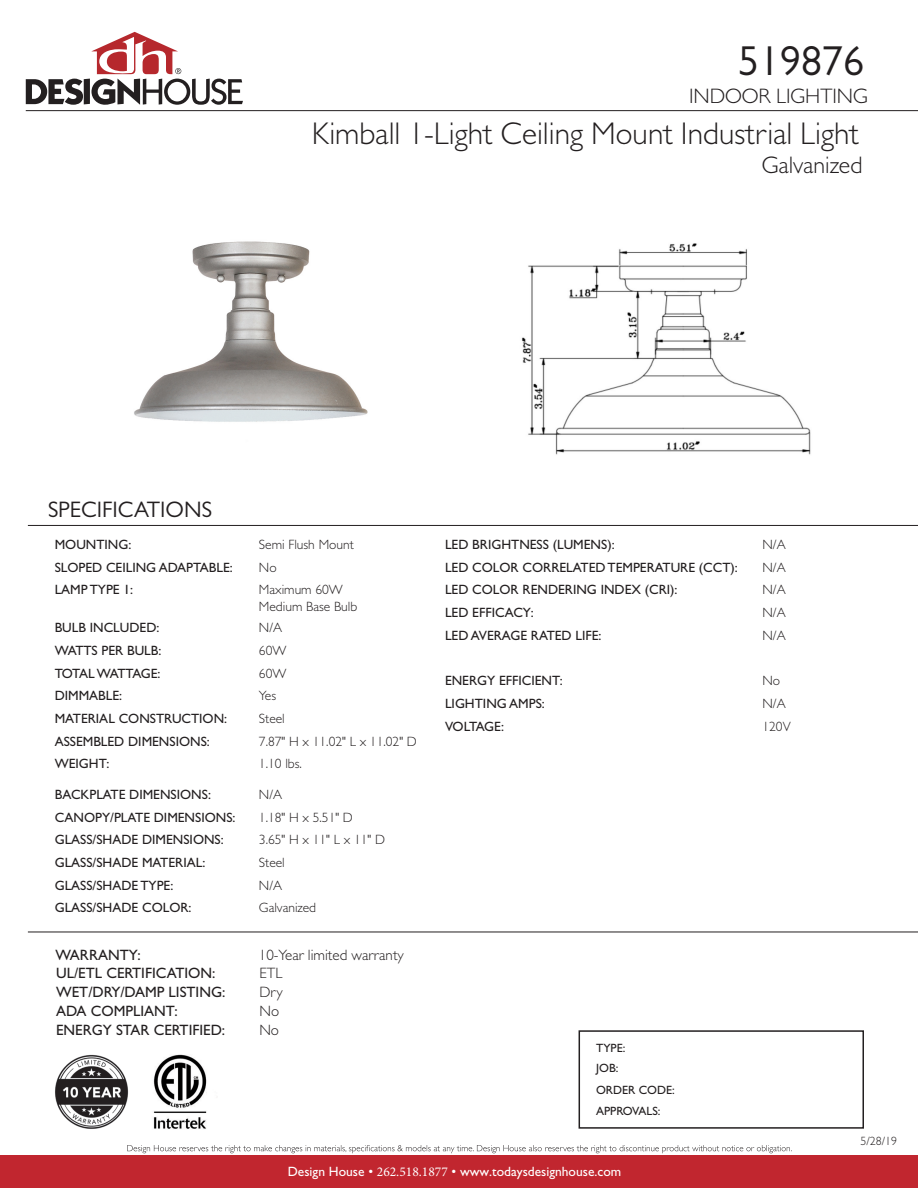
<style>
.page{position:relative;width:918px;height:1188px;background:#fff}
.page>*{position:absolute;margin:0;border:0;box-sizing:border-box;transform-origin:0 0}
.t1{font:42px "Gill Sans";color:#231f20}
.t2{font:300 31.5px "Gill Sans";color:#231f20}
.t3{font:300 24px "Gill Sans";color:#231f20}
.t4{font:22.5px "Gill Sans";color:#231f20}
.t5{font:300 21px "Gill Sans";color:#231f20}
.t6{font:15px/18.9px "Gill Sans Std";color:#231f20}
.t7{font:300 15px/18.9px "Gill Sans Std";color:#231f20}
.t8{font:13.5px "Gill Sans Std";color:#231f20}
.t9{font:300 13.5px/16.2px "Gill Sans Std";color:#231f20}
.t10{font:13.5px "Gill Sans Std";color:#fff}
.t11{font:13.5px "Gill Sans Std";letter-spacing:-.065em;color:#231f20}
.t12{font:13.5px "Gill Sans Std";letter-spacing:-.04em;color:#231f20}
.t13{font:12px/19.5px "Gill Sans Std";color:#231f20}
.t14{font:300 12px "Gill Sans";color:#231f20}
.s1{font-family:"Minion Pro"}
</style>
<div class="page">
<div style="left:0;top:1156px;width:918px;height:32px;background:#c1262f"></div>
<svg style="left:26px;top:32px;width:217px;height:73px"></svg>
<svg style="left:127px;top:1145px;width:665px;height:8px"></svg>
<div style="left:579px;top:1030px;width:285px;height:99px;border:2px solid #231f20"></div>
<hr style="left:26px;top:110px;width:892px;height:1px;background:#231f20">
<hr style="left:28px;top:525px;width:890px;height:1px;background:#231f20">
<img style="left:55px;top:1055px;width:74px;height:74px">
<img style="left:153px;top:1055px;width:54px;height:74px">
<img style="left:134px;top:241px;width:234px;height:181px">
<img style="left:521px;top:243px;width:290px;height:212px">
<hr style="left:28px;top:932px;width:890px;height:1px;background:#231f20">
<h1 class="t1" style="left:738px;top:37px;width:127px">519876</h1>
<h3 class="t5" style="left:689px;top:83px;width:180px">INDOOR LIGHTING</h3>
<h2 class="t2" style="left:312px;top:114px;width:549px">Kimball 1-Light Ceiling Mount Industrial Light</h2>
<h3 class="t3" style="left:762px;top:151px;width:102px">Galvanized</h3>
<h3 class="t4" style="left:48px;top:497px;width:166px">SPECIFICATIONS</h3>
<p class="t8" style="left:55px;top:537px;width:78px">MOUNTING:</p>
<p class="t9" style="left:259px;top:536px;width:96px">Semi Flush Mount</p>
<p class="t8" style="left:55px;top:559px;width:180px">SLOPED CEILING ADAPTABLE:</p>
<p class="t9" style="left:259px;top:559px;width:19px">No</p>
<p class="t8" style="left:55px;top:582px;width:80px">LAMP TYPE 1:</p>
<p class="t9" style="left:259px;top:582px;width:100px">Maximum 60W<br>Medium Base Bulb</p>
<p class="t8" style="left:55px;top:620px;width:106px">BULB INCLUDED:</p>
<p class="t9" style="left:259px;top:620px;width:25px">N/A</p>
<p class="t8" style="left:55px;top:643px;width:108px">WATTS PER BULB:</p>
<p class="t9" style="left:259px;top:642px;width:29px">60W</p>
<p class="t11" style="left:55px;top:665px;width:107px">TOTAL WATTAGE:</p>
<p class="t9" style="left:259px;top:665px;width:29px">60W</p>
<p class="t8" style="left:55px;top:688px;width:69px">DIMMABLE:</p>
<p class="t9" style="left:259px;top:688px;width:19px">Yes</p>
<p class="t8" style="left:55px;top:711px;width:174px">MATERIAL CONSTRUCTION:</p>
<p class="t9" style="left:259px;top:711px;width:27px">Steel</p>
<p class="t8" style="left:55px;top:733px;width:157px">ASSEMBLED DIMENSIONS:</p>
<p class="t9" style="left:259px;top:733px;width:159px">7.87" H x 11.02" L x 11.02" D</p>
<p class="t8" style="left:55px;top:756px;width:56px">WEIGHT:</p>
<p class="t9" style="left:259px;top:756px;width:44px">1.10 lbs.</p>
<p class="t8" style="left:55px;top:787px;width:158px">BACKPLATE DIMENSIONS:</p>
<p class="t9" style="left:259px;top:786px;width:25px">N/A</p>
<p class="t8" style="left:55px;top:809px;width:182px">CANOPY/PLATE DIMENSIONS:</p>
<p class="t9" style="left:259px;top:809px;width:95px">1.18" H x 5.51" D</p>
<p class="t8" style="left:55px;top:832px;width:171px">GLASS/SHADE DIMENSIONS:</p>
<p class="t9" style="left:259px;top:832px;width:128px">3.65" H x 11" L x 11" D</p>
<p class="t8" style="left:55px;top:855px;width:152px">GLASS/SHADE MATERIAL:</p>
<p class="t9" style="left:259px;top:855px;width:27px">Steel</p>
<p class="t8" style="left:55px;top:877px;width:120px">GLASS/SHADE TYPE:</p>
<p class="t9" style="left:259px;top:877px;width:25px">N/A</p>
<p class="t8" style="left:55px;top:900px;width:138px">GLASS/SHADE COLOR:</p>
<p class="t9" style="left:259px;top:900px;width:59px">Galvanized</p>
<p class="t6" style="left:56px;top:945px;width:171px">WARRANTY:<br>UL/ETL CERTIFICATION:<br>WET/DRY/DAMP LISTING:<br>ADA COMPLIANT:</p>
<p class="t7" style="left:259px;top:945px;width:146px">10-Year limited warranty<br>ETL<br>Dry<br>No</p>
<p class="t6" style="left:56px;top:1021px;width:171px">ENERGY STAR CERTIFIED:</p>
<p class="t7" style="left:259px;top:1021px;width:21px">No</p>
<p class="t8" style="left:445px;top:537px;width:171px">LED BRIGHTNESS (LUMENS):</p>
<p class="t9" style="left:762px;top:536px;width:25px">N/A</p>
<p class="t8" style="left:445px;top:559px;width:294px">LED COLOR CORRELATED TEMPERATURE (CCT):</p>
<p class="t9" style="left:762px;top:559px;width:25px">N/A</p>
<p class="t8" style="left:445px;top:582px;width:234px">LED COLOR RENDERING INDEX (CRI):</p>
<p class="t9" style="left:762px;top:582px;width:25px">N/A</p>
<p class="t8" style="left:445px;top:605px;width:90px">LED EFFICACY:</p>
<p class="t9" style="left:762px;top:605px;width:25px">N/A</p>
<p class="t8" style="left:445px;top:628px;width:158px">LED AVERAGE RATED LIFE:</p>
<p class="t9" style="left:762px;top:627px;width:25px">N/A</p>
<p class="t8" style="left:445px;top:673px;width:119px">ENERGY EFFICIENT:</p>
<p class="t9" style="left:762px;top:673px;width:19px">No</p>
<p class="t8" style="left:445px;top:696px;width:101px">LIGHTING AMPS:</p>
<p class="t9" style="left:762px;top:696px;width:25px">N/A</p>
<p class="t12" style="left:445px;top:718px;width:61px">VOLTAGE:</p>
<p class="t9" style="left:762px;top:718px;width:30px">120V</p>
<p class="t13" style="left:596px;top:1038px;width:31px">TYPE:<br>JOB:</p>
<p class="t13" style="left:596px;top:1080px;width:80px;line-height:21px">ORDER CODE:<br>APPROVALS:</p>
<p class="t14" style="left:861px;top:1134px;width:38px">5/28/19</p>
<p class="t10" style="left:288px;top:1164px;width:335px">Design House • <span class="s1">262.518.1877</span> • www.todaysdesignhouse.com</p>
</div>
